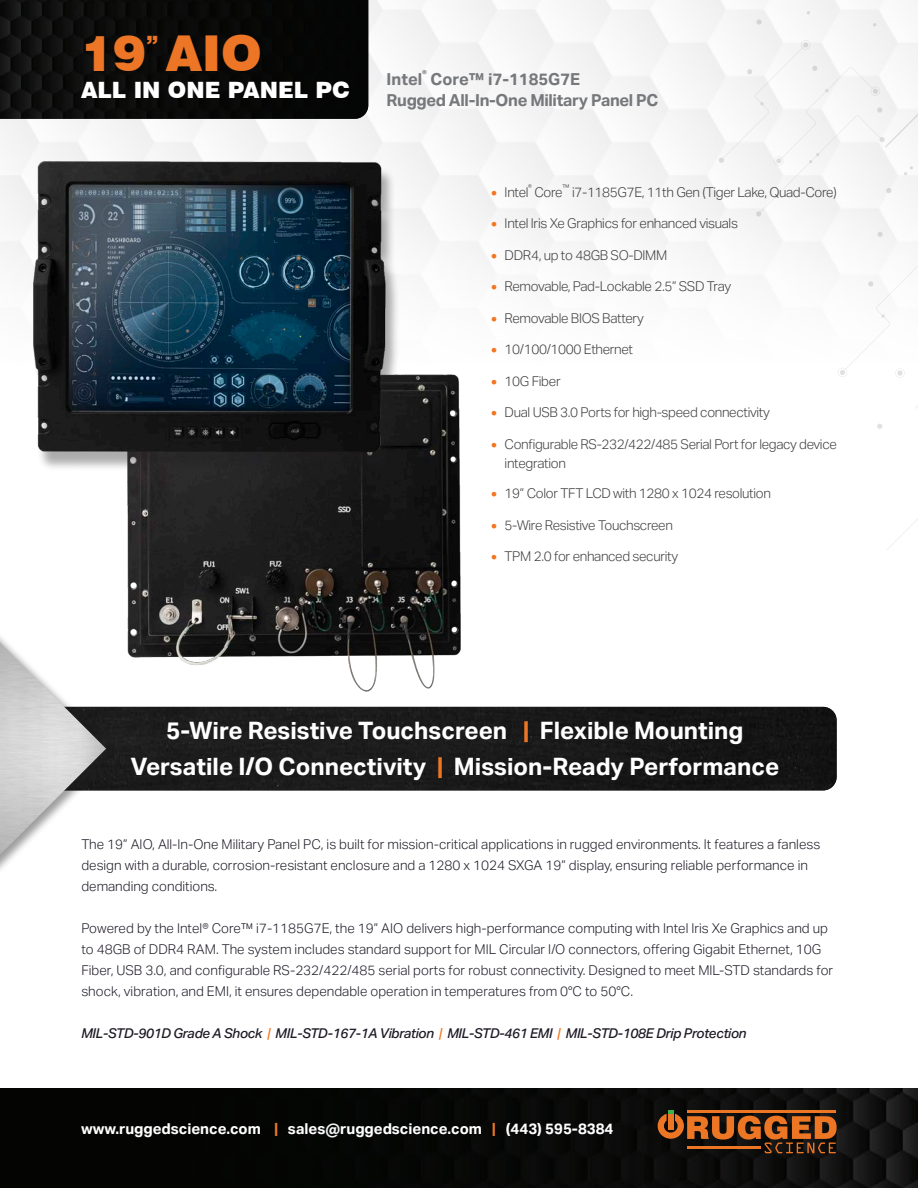
<style>
.page{position:relative;width:918px;height:1188px;background:#fff}
.page>*{position:absolute;margin:0;border:0;box-sizing:border-box;transform-origin:0 0}
.t1{font:900 49.5px "Swiss 721 BT";color:#ed7626}
.t2{font:700 24px "Aktiv Grotesk";color:#fff}
.t3{font:900 22.5px "Swiss 721 BT";color:#fff}
.description{font:700 16.5px "Aktiv Grotesk";letter-spacing:-.02em;color:#76787b}
.description-2{font:700 16.5px "Aktiv Grotesk";color:#76787b}
.t4{font:700 15px "Aktiv Grotesk";color:#fff}
.t5{font:300 13.5px/21px "Aktiv Grotesk";color:#1f1a26}
.t6{font:300 13.5px/19.5px "Aktiv Grotesk";letter-spacing:-.025em;color:#3e3e3f}
.t7{font:italic 500 13.5px "Aktiv Grotesk";letter-spacing:-.025em;color:#1f1a26}
.description-3{font:700 9.6px "Aktiv Grotesk";color:#76787b}
.t8{font:300 7.8px "Aktiv Grotesk";color:#3e3e3f}
.s1{font-weight:400;font-size:16.5px;color:#f47521}
.s2{color:#ed7626}
.s3{color:#f47521}
.s4{color:#ed7625}
.s5{color:#f2f3f4}
</style>
<div class="page">
<img style="left:0;top:1089px;width:918px;height:99px">
<svg style="left:612px;top:0;width:306px;height:550px"></svg>
<div style="left:118px;top:707px;width:719px;height:83px;background:#191919"></div>
<img style="left:0;top:0;width:368px;height:119px">
<svg style="left:658px;top:1110px;width:179px;height:43px;background:#743e18"></svg>
<div style="left:0;top:578px;width:118px;height:351px;background:#231f20;opacity:.44"></div>
<img style="left:0;top:643px;width:106px;height:212px">
<img style="left:34px;top:325px;width:462px;height:380px">
<img style="left:34px;top:160px;width:424px;height:326px">
<p class="t1" style="left:81px;top:24px;width:182px">19<sup>”</sup> AIO</p>
<p class="t3" style="left:81px;top:77px;width:270px">ALL IN ONE PANEL PC</p>
<p class="description-3" style="left:422px;top:68px;width:6px">®</p>
<p class="description-2" style="left:430px;top:69px;width:151px">Core™ i7-1185G7E</p>
<p class="description" style="left:387px;top:90px;width:273px">Rugged All-In-One Military Panel PC</p>
<p class="description" style="left:387px;top:69px;width:37px">Intel</p>
<p class="t8" style="left:528px;top:183px;width:5px">®</p>
<p class="t8" style="left:562px;top:183px;width:9px">™</p>
<p class="t6" style="left:572px;top:182px;width:266px">i7-1185G7E, 11th Gen (Tiger Lake, Quad-Core)</p>
<p class="t6" style="left:491px;top:214px;width:248px"><span class="s1">•</span> Intel Iris Xe Graphics for enhanced visuals</p>
<p class="t6" style="left:491px;top:245px;width:178px"><span class="s1">•</span> DDR4, up to 48GB SO-DIMM</p>
<p class="t6" style="left:491px;top:277px;width:242px"><span class="s1">•</span> Removable, Pad-Lockable 2.5” SSD Tray</p>
<p class="t6" style="left:491px;top:308px;width:154px"><span class="s1">•</span> Removable BIOS Battery</p>
<p class="t6" style="left:491px;top:340px;width:143px"><span class="s1">•</span> 10/100/1000 Ethernet</p>
<p class="t6" style="left:491px;top:371px;width:71px"><span class="s1">•</span> 10G Fiber</p>
<p class="t6" style="left:491px;top:403px;width:280px"><span class="s1">•</span> Dual USB 3.0 Ports for high-speed connectivity</p>
<p class="t6" style="left:505px;top:434px;width:334px;text-indent:-14px"><span class="s1">•</span> Configurable RS-232/422/485 Serial Port for legacy device integration</p>
<p class="t6" style="left:491px;top:484px;width:281px"><span class="s1">•</span> 19” Color TFT LCD with 1280 x 1024 resolution</p>
<p class="t6" style="left:491px;top:515px;width:183px"><span class="s1">•</span> 5-Wire Resistive Touchscreen</p>
<p class="t6" style="left:491px;top:547px;width:189px"><span class="s1">•</span> TPM 2.0 for enhanced security</p>
<p class="t6" style="left:491px;top:182px;width:73px"><span class="s1">•</span> Intel Core</p>
<p class="t2" style="left:166px;top:717px;width:579px">5-Wire Resistive Touchscreen <span class="s2">|</span> Flexible Mounting</p>
<p class="t2" style="left:130px;top:753px;width:650px">Versatile I/O Connectivity <span class="s2">|</span> Mission-Ready Performance</p>
<p class="t5" style="left:81px;top:834px;width:740px">The 19” AIO, All-In-One Military Panel PC, is built for mission-critical applications in rugged environments. It features a fanless design with a durable, corrosion-resistant enclosure and a 1280 x 1024 SXGA 19” display, ensuring reliable performance in demanding conditions.</p>
<p class="t5" style="left:81px;top:918px;width:754px">Powered by the Intel® Core™ i7-1185G7E, the 19” AIO delivers high-performance computing with Intel Iris Xe Graphics and up to 48GB of DDR4 RAM. The system includes standard support for MIL Circular I/O connectors, offering Gigabit Ethernet, 10G Fiber, USB 3.0, and configurable RS-232/422/485 serial ports for robust connectivity. Designed to meet MIL-STD standards for shock, vibration, and EMI, it ensures dependable operation in temperatures from 0°C to 50°C.</p>
<p class="t7" style="left:81px;top:1026px;width:667px">MIL-STD-901D Grade A Shock <span class="s3">|</span> MIL-STD-167-1A Vibration <span class="s3">|</span> MIL-STD-461 EMI <span class="s3">|</span> MIL-STD-108E Drip Protection</p>
<p class="t4" style="left:81px;top:1120px;width:534px">www.ruggedscience.com <span class="s4">|</span> sales<span class="s5">@</span>ruggedscience.com <span class="s4">|</span> (443) 595-8384</p>
</div>
